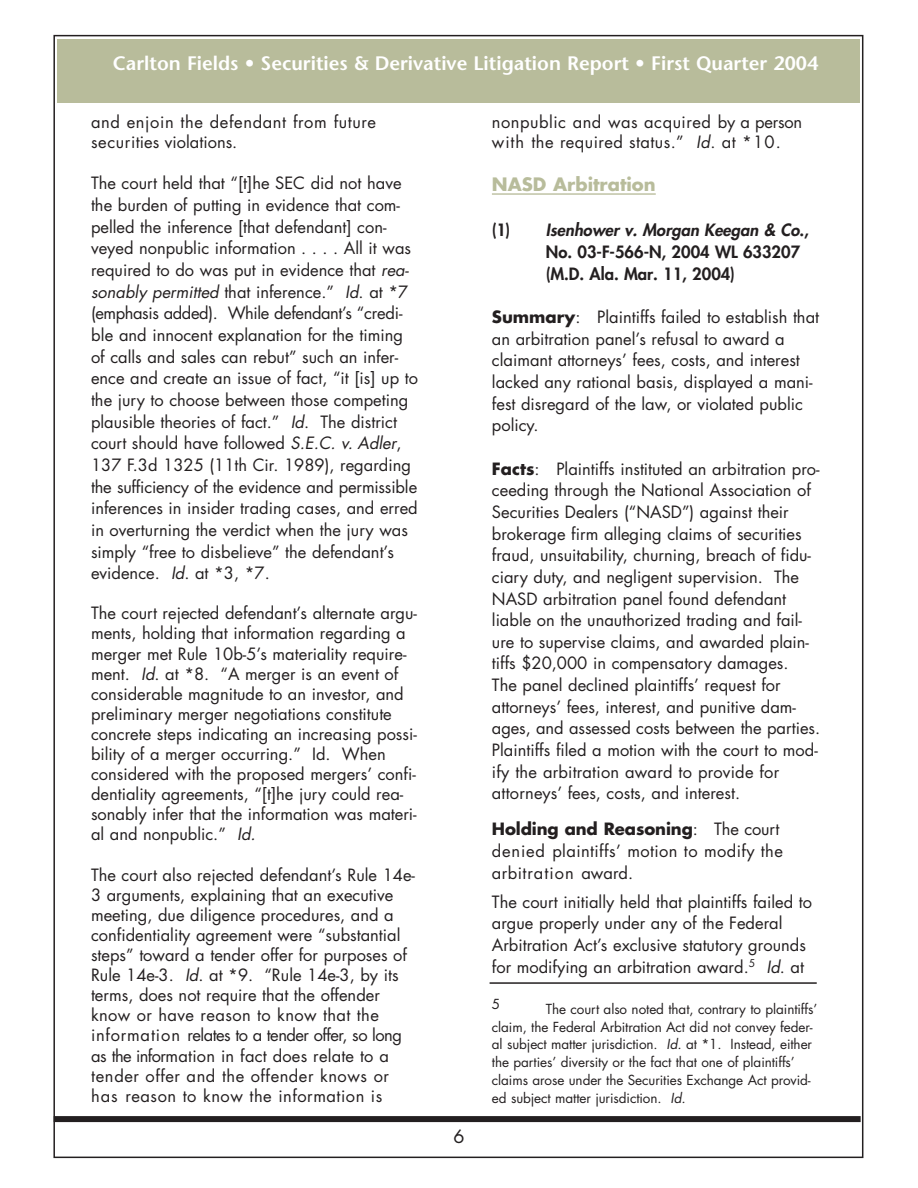
<style>
.page{position:relative;width:918px;height:1188px;background:#fff}
.page>*{position:absolute;margin:0;border:0;box-sizing:border-box;transform-origin:0 0}
.t1{font:600 19.5px "Stone Sans";color:#fff}
.t2{font:700 18px "Futura";color:#b8bc9b}
.t3{font:18px "Futura";color:#231f20}
.t4{font:16.5px/21.6px "Futura";color:#231f20}
.t5{font:16.5px/21.6px "Futura";letter-spacing:.025em;color:#231f20}
.t6{font:800 16.5px/22px "Futura";color:#231f20}
.t7{font:16.5px/20.1px "Futura";letter-spacing:.03em;color:#231f20}
.t8{font:16.5px/20.1px "Futura";letter-spacing:.035em;color:#231f20}
.t9{font:13.5px/17.9px "Futura";letter-spacing:-.005em;color:#231f20}
.s1{font-style:italic}
.s2{font-weight:700}
</style>
<div class="page">
<div style="left:54px;top:1116px;width:807px;height:6px;background:#231f20"></div>
<div style="left:57px;top:39px;width:802px;height:63px;background:#b8bc9b"></div>
<hr style="left:492px;top:193px;width:164px;height:2px;background:#b8bc9b">
<hr style="left:490px;top:982px;width:327px;height:2px;background:#231f20">
<p class="t1" style="left:113px;top:55px;width:707px">Carlton Fields • Securities &amp; Derivative Litigation Report • First Quarter 2004</p>
<p class="t8" style="left:91px;top:113px;width:287px">and enjoin the defendant from future securities violations.</p>
<p class="t4" style="left:91px;top:174px;width:329px">The court held that “[t]he SEC did not have the burden of putting in evidence that com&shy;pelled the inference [that defendant] con&shy;veyed nonpublic information . . . . All it was required to do was put in evidence that <span class="s1">rea&shy;sonably permitted</span> that inference.” <span class="s1">Id</span>. at *7 (emphasis added). While defendant’s “credi&shy;ble and innocent explanation for the timing of calls and sales can rebut” such an infer&shy;ence and create an issue of fact, “it [is] up to the jury to choose between those competing plausible theories of fact.” <span class="s1">Id</span>. The district court should have followed <span class="s1">S.E.C. v. Adler</span>, 137 F.3d 1325 (11th Cir. 1989), regarding the sufficiency of the evidence and permissible inferences in insider trading cases, and erred in overturning the verdict when the jury was simply “free to disbelieve” the defendant’s evidence. <span class="s1">Id</span>. at *3, *7.</p>
<p class="t4" style="left:91px;top:605px;width:328px;line-height:20.1px">The court rejected defendant’s alternate argu&shy;ments, holding that information regarding a merger met Rule 10b-5’s materiality require&shy;ment. <span class="s1">Id</span>. at *8. “A merger is an event of considerable magnitude to an investor, and preliminary merger negotiations constitute concrete steps indicating an increasing possi&shy;bility of a merger occurring.” Id. When considered with the proposed mergers’ confi&shy;dentiality agreements, “[t]he jury could rea&shy;sonably infer that the information was materi&shy;al and nonpublic.” <span class="s1">Id.</span></p>
<p class="t4" style="left:91px;top:866px;width:326px;line-height:20.1px">The court also rejected defendant’s Rule 14e-3 arguments, explaining that an executive meeting, due diligence procedures, and a confidentiality agreement were “substantial steps” toward a tender offer for purposes of Rule 14e-3. <span class="s1">Id</span>. at *9. “Rule 14e-3, by its terms, does not require that the offender know or have reason to know that the information relates to a tender offer, so long as the information in fact does relate to a tender offer and the offender knows or has reason to know the information is</p>
<p class="t7" style="left:492px;top:113px;width:312px">nonpublic and was acquired by a person with the required status.” <span class="s1">Id</span>. at *10.</p>
<p class="t2" style="left:492px;top:176px;width:165px">NASD Arbitration</p>
<p class="t6" style="left:546px;top:220px;width:265px;text-indent:-54px">(1) <span class="s1">Isenhower v. Morgan Keegan &amp; Co</span>.,<br>No. 03-F-566-N, 2004 WL 633207 (M.D. Ala. Mar. 11, 2004)</p>
<p class="t4" style="left:492px;top:308px;width:329px"><span class="s2">Summary</span>: Plaintiffs failed to establish that an arbitration panel’s refusal to award a claimant attorneys’ fees, costs, and interest lacked any rational basis, displayed a mani&shy;fest disregard of the law, or violated public policy.</p>
<p class="t4" style="left:492px;top:459px;width:330px"><span class="s2">Facts</span>: Plaintiffs instituted an arbitration pro&shy;ceeding through the National Association of Securities Dealers (“NASD”) against their brokerage firm alleging claims of securities fraud, unsuitability, churning, breach of fidu&shy;ciary duty, and negligent supervision. The NASD arbitration panel found defendant liable on the unauthorized trading and fail&shy;ure to supervise claims, and awarded plain&shy;tiffs $20,000 in compensatory damages.<br>The panel declined plaintiffs’ request for attorneys’ fees, interest, and punitive dam&shy;ages, and assessed costs between the parties.<br>Plaintiffs filed a motion with the court to mod&shy;ify the arbitration award to provide for attorneys’ fees, costs, and interest.</p>
<p class="t5" style="left:492px;top:820px;width:293px"><span class="s2">Holding and Reasoning</span>: The court denied plaintiffs’ motion to modify the arbitration award.</p>
<p class="t4" style="left:492px;top:892px;width:322px">The court initially held that plaintiffs failed to argue properly under any of the Federal Arbitration Act’s exclusive statutory grounds for modifying an arbitration award.<sup>5</sup> <span class="s1">Id</span>. at</p>
<p class="t9" style="left:492px;top:996px;width:10px">5</p>
<p class="t9" style="left:492px;top:1001px;width:327px;text-indent:54px">The court also noted that, contrary to plaintiffs’ claim, the Federal Arbitration Act did not convey feder&shy;al subject matter jurisdiction. <span class="s1">Id.</span> at *1. Instead, either the parties’ diversity or the fact that one of plaintiffs’ claims arose under the Securities Exchange Act provid&shy;ed subject matter jurisdiction. <span class="s1">Id.</span></p>
<p class="t3" style="left:453px;top:1128px;width:13px">6</p>
</div>
